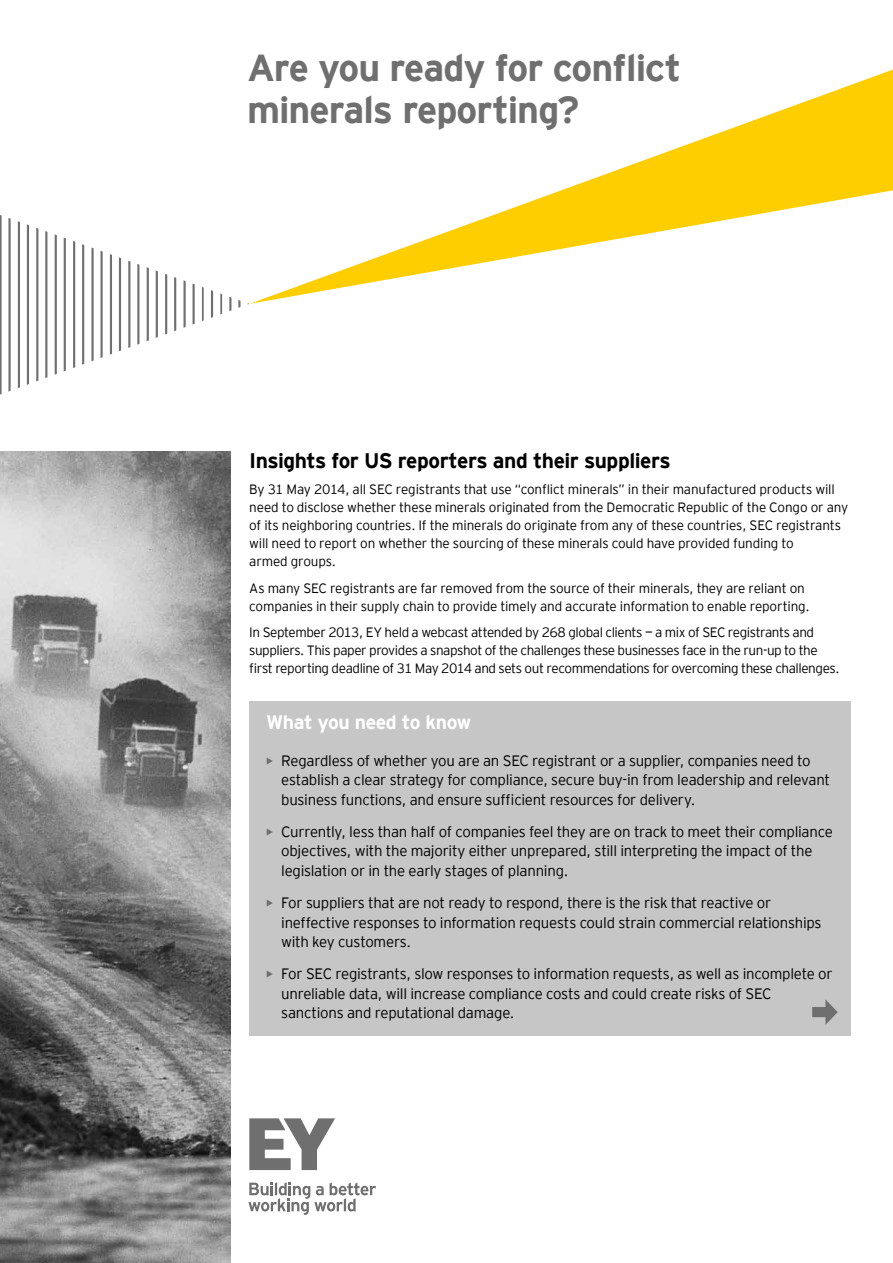
<style>
.page{position:relative;width:893px;height:1263px;background:#fff}
.page>*{position:absolute;margin:0;border:0;box-sizing:border-box;transform-origin:0 0}
.t1{font:700 37.5px/42px "EY Interstate";letter-spacing:-.025em;color:#706f6f}
.t2{font:700 21px "EY Interstate";letter-spacing:-.025em;color:#000}
.t3{font:700 19.5px "EY Interstate";letter-spacing:-.025em;color:#fff}
.t4{font:300 15px/19.5px "EY Interstate";letter-spacing:-.02em;color:#000}
.t5{font:300 13.5px/18px "EY Interstate";letter-spacing:-.02em;color:#000}
.s1{font-weight:700;font-size:13.5px;color:#706f6f}
</style>
<div class="page">
<div style="left:249px;top:701px;width:601px;height:334px;background:#c6c6c6"></div>
<svg style="left:249px;top:1118px;width:86px;height:52px"></svg>
<svg style="left:248px;top:1182px;width:128px;height:33px"></svg>
<img style="left:0;top:215px;width:249px;height:180px">
<svg style="left:249px;top:70px;width:644px;height:234px"></svg>
<img style="left:0;top:451px;width:230px;height:812px">
<svg style="left:812px;top:999px;width:26px;height:26px"></svg>
<h1 class="t1" style="left:247px;top:45px;width:436px">Are you ready for conflict minerals reporting?</h1>
<h2 class="t2" style="left:249px;top:445px;width:423px">Insights for US reporters and their suppliers</h2>
<p class="t5" style="left:249px;top:480px;width:600px">By 31 May 2014, all SEC registrants that use “conflict minerals” in their manufactured products will need to disclose whether these minerals originated from the Democratic Republic of the Congo or any of its neighboring countries. If the minerals do originate from any of these countries, SEC registrants will need to report on whether the sourcing of these minerals could have provided funding to<br>armed groups.</p>
<p class="t5" style="left:249px;top:578px;width:562px">As many SEC registrants are far removed from the source of their minerals, they are reliant on companies in their supply chain to provide timely and accurate information to enable reporting.</p>
<p class="t5" style="left:249px;top:623px;width:592px">In September 2013, EY held a webcast attended by 268 global clients — a mix of SEC registrants and suppliers. This paper provides a snapshot of the challenges these businesses face in the run-up to the first reporting deadline of 31 May 2014 and sets out recommendations for overcoming these challenges.</p>
<h3 class="t3" style="left:266px;top:708px;width:206px">What you need to know</h3>
<p class="t4" style="left:281px;top:750px;width:550px;text-indent:-15px"><span class="s1">•</span> Regardless of whether you are an SEC registrant or a supplier, companies need to establish a clear strategy for compliance, secure buy-in from leadership and relevant business functions, and ensure sufficient resources for delivery.</p>
<p class="t4" style="left:281px;top:821px;width:553px;text-indent:-15px"><span class="s1">•</span> Currently, less than half of companies feel they are on track to meet their compliance objectives, with the majority either unprepared, still interpreting the impact of the legislation or in the early stages of planning.</p>
<p class="t4" style="left:281px;top:892px;width:542px;text-indent:-15px"><span class="s1">•</span> For suppliers that are not ready to respond, there is the risk that reactive or ineffective responses to information requests could strain commercial relationships with key customers.</p>
<p class="t4" style="left:281px;top:963px;width:553px;text-indent:-15px"><span class="s1">•</span> For SEC registrants, slow responses to information requests, as well as incomplete or unreliable data, will increase compliance costs and could create risks of SEC sanctions and reputational damage.</p>
</div>
